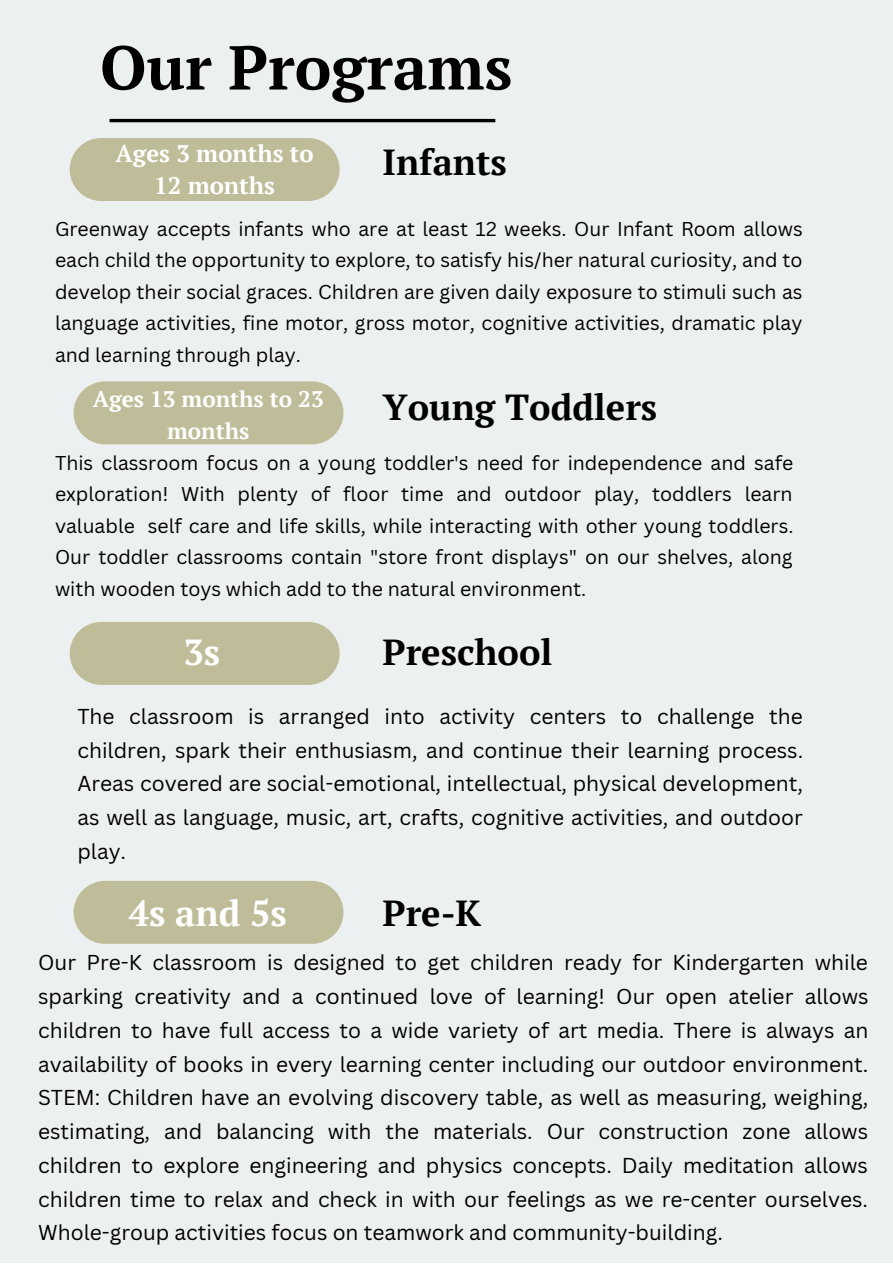
<style>
.page{position:relative;width:893px;height:1264px;background:#fff}
.page>*{position:absolute;margin:0;border:0;box-sizing:border-box;transform-origin:0 0}
.t1{font:700 61.8px "PT Serif";color:#000}
.t2{font:700 36.15px "PT Serif";color:#000}
.t3{font:700 36.15px "PT Serif";color:#fff}
.t4{font:700 23.85px/32.5px "PT Serif";color:#fff;text-align:center}
.t5{font:700 22.5px/31.5px "PT Serif";color:#fff;text-align:center}
.t6{font:21px/33.8px "Canva Sans";color:#000;text-align:justify}
.t7{font:19.5px/31.5px "Canva Sans";color:#000;text-align:justify}
</style>
<div class="page">
<div style="left:0;top:0;width:892px;height:1262px;background:#ecf0f0"></div>
<hr style="left:109px;top:119px;width:386px;height:3px;background:#000">
<div style="left:70px;top:138px;width:269px;height:63px;background:#bfbd99;border-radius:31px"></div>
<div style="left:70px;top:622px;width:269px;height:63px;background:#bfbd99;border-radius:31px"></div>
<div style="left:74px;top:381px;width:269px;height:63px;background:#bfbd99;border-radius:31px"></div>
<div style="left:74px;top:880px;width:269px;height:63px;background:#bfbd99;border-radius:31px"></div>
<h1 class="t1" style="left:100px;top:25px;width:414px">Our Programs</h1>
<p class="t4" style="left:115px;top:136px;width:200px">Ages 3 months to<br>12 months</p>
<p class="t7" style="left:55px;top:212px;width:749px">Greenway accepts infants who are at least 12 weeks. Our Infant Room allows each child the opportunity to explore, to satisfy his/her natural curiosity, and to develop their social graces. Children are given daily exposure to stimuli such as language activities, fine motor, gross motor, cognitive activities, dramatic play and learning through play.</p>
<h2 class="t2" style="left:382px;top:383px;width:276px">Young Toddlers</h2>
<p class="t7" style="left:55px;top:446px;width:740px">This classroom focus on a young toddler's need for independence and safe exploration! With plenty of floor time and outdoor play, toddlers learn valuable self care and life skills, while interacting with other young toddlers.<br>Our toddler classrooms contain "store front displays" on our shelves, along with wooden toys which add to the natural environment.</p>
<h2 class="t3" style="left:183px;top:627px;width:38px">3s</h2>
<h2 class="t2" style="left:382px;top:627px;width:171px">Preschool</h2>
<h2 class="t2" style="left:382px;top:137px;width:126px">Infants</h2>
<p class="t5" style="left:93px;top:383px;width:232px">Ages 13 months to 23 months</p>
<p class="t6" style="left:77px;top:698px;width:727px">The classroom is arranged into activity centers to challenge the children, spark their enthusiasm, and continue their learning process.<br>Areas covered are social-emotional, intellectual, physical development, as well as language, music, art, crafts, cognitive activities, and outdoor play.</p>
<h2 class="t3" style="left:129px;top:888px;width:159px">4s and 5s</h2>
<h2 class="t2" style="left:382px;top:888px;width:100px">Pre-K</h2>
<p class="t6" style="left:38px;top:945px;width:832px">Our Pre-K classroom is designed to get children ready for Kindergarten while sparking creativity and a continued love of learning! Our open atelier allows children to have full access to a wide variety of art media. There is always an availability of books in every learning center including our outdoor environment.<br>STEM: Children have an evolving discovery table, as well as measuring, weighing, estimating, and balancing with the materials. Our construction zone allows children to explore engineering and physics concepts. Daily meditation allows children time to relax and check in with our feelings as we re-center ourselves.<br>Whole-group activities focus on teamwork and community-building.</p>
</div>
